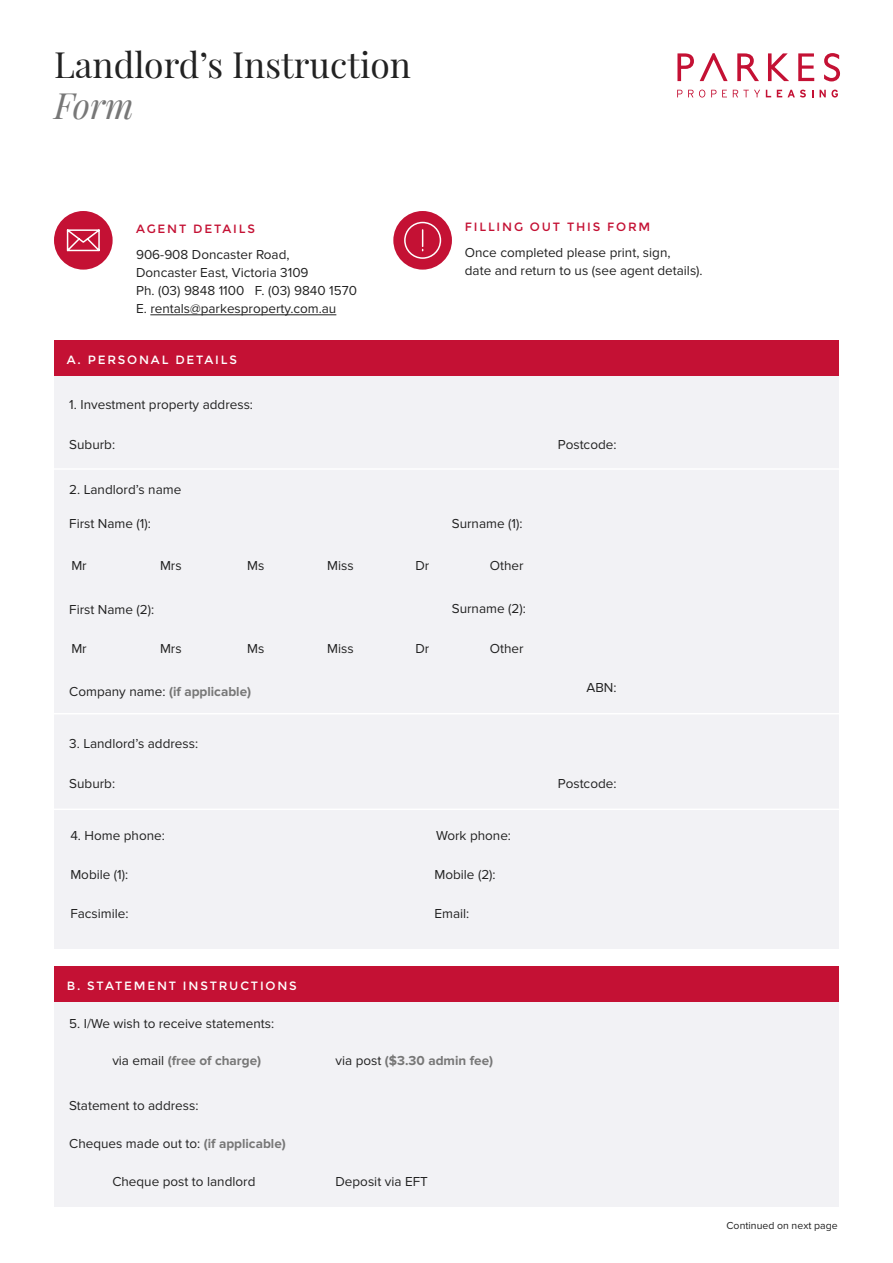
<style>
.page{position:relative;width:893px;height:1263px;background:#fff}
.page>*{position:absolute;margin:0;border:0;box-sizing:border-box;transform-origin:0 0}
.t1{font:35.4px "Playfair Display";color:#222}
.t2{font:italic 35.4px "Playfair Display";color:#777}
.t3{font:13.5px/18px "Proxima Nova";color:#222}
.t4{font:700 13.5px "Proxima Nova";color:#777}
.t5{font:12px "Montserrat";letter-spacing:.15em;color:#fff}
.t6{font:12px "Montserrat";letter-spacing:.15em;color:#c41134}
.t7{font:10.5px "Proxima Nova";color:#222}
.s1{font-weight:400;color:#222}
.s2{font-weight:700;color:#777}
</style>
<div class="page">
<svg style="left:677px;top:53px;width:17px;height:28px"></svg>
<svg style="left:700px;top:53px;width:28px;height:28px"></svg>
<svg style="left:737px;top:53px;width:22px;height:28px"></svg>
<svg style="left:768px;top:53px;width:21px;height:28px"></svg>
<svg style="left:677px;top:90px;width:5px;height:7px"></svg>
<svg style="left:688px;top:90px;width:17px;height:8px"></svg>
<svg style="left:711px;top:90px;width:5px;height:7px"></svg>
<svg style="left:722px;top:90px;width:5px;height:7px"></svg>
<svg style="left:733px;top:90px;width:27px;height:7px"></svg>
<svg style="left:766px;top:90px;width:5px;height:7px"></svg>
<svg style="left:777px;top:90px;width:29px;height:8px"></svg>
<svg style="left:819px;top:90px;width:19px;height:8px"></svg>
<svg style="left:798px;top:53px;width:16px;height:28px"></svg>
<svg style="left:824px;top:53px;width:16px;height:28px"></svg>
<hr style="left:150px;top:315px;width:186px;height:1px;background:#222">
<div style="left:54px;top:211px;width:59px;height:59px;background:#c41134;border-radius:50%"></div>
<svg style="left:66px;top:229px;width:34px;height:23px"></svg>
<div style="left:393px;top:211px;width:59px;height:59px;background:#c41134;border-radius:50%"></div>
<svg style="left:404px;top:221px;width:38px;height:38px"></svg>
<div style="left:54px;top:371px;width:785px;height:578px;background:#f2f2f5"></div>
<div style="left:54px;top:340px;width:785px;height:36px;background:#c41134"></div>
<hr style="left:43px;top:468px;width:812px;height:2px;background:#fff">
<hr style="left:43px;top:713px;width:812px;height:1px;background:#fff">
<hr style="left:43px;top:808px;width:812px;height:2px;background:#fff">
<div style="left:54px;top:984px;width:785px;height:222px;background:#f2f2f5"></div>
<div style="left:54px;top:966px;width:785px;height:36px;background:#c41134"></div>
<h1 class="t1" style="left:54px;top:43px;width:358px">Landlord’s Instruction</h1>
<h1 class="t2" style="left:54px;top:83px;width:81px">Form</h1>
<p class="t6" style="left:136px;top:221px;width:120px">AGENT DETAILS</p>
<p class="t3" style="left:136px;top:246px;width:222px">906-908 Doncaster Road,<br>Doncaster East, Victoria 3109<br>Ph. (03) 9848 1100 F. (03) 9840 1570<br>E. rentals@parkesproperty.com.au</p>
<p class="t6" style="left:465px;top:219px;width:187px">FILLING OUT THIS FORM</p>
<p class="t3" style="left:465px;top:244px;width:239px">Once completed please print, sign,<br>date and return to us (see agent details).</p>
<p class="t5" style="left:67px;top:353px;width:172px">A. PERSONAL DETAILS</p>
<p class="t3" style="left:69px;top:395px;width:185px">1. Investment property address:</p>
<p class="t3" style="left:69px;top:435px;width:47px">Suburb:</p>
<p class="t3" style="left:69px;top:481px;width:114px">2. Landlord’s name</p>
<p class="t3" style="left:69px;top:515px;width:83px">First Name (1):</p>
<p class="t3" style="left:452px;top:514px;width:72px">Surname (1):</p>
<p class="t3" style="left:558px;top:435px;width:60px">Postcode:</p>
<p class="t3" style="left:71px;top:557px;width:17px">Mr</p>
<p class="t3" style="left:160px;top:557px;width:23px">Mrs</p>
<p class="t3" style="left:247px;top:557px;width:19px">Ms</p>
<p class="t3" style="left:327px;top:557px;width:28px">Miss</p>
<p class="t3" style="left:415px;top:557px;width:15px">Dr</p>
<p class="t3" style="left:490px;top:557px;width:35px">Other</p>
<p class="t3" style="left:69px;top:600px;width:87px">First Name (2):</p>
<p class="t3" style="left:452px;top:599px;width:76px">Surname (2):</p>
<p class="t3" style="left:71px;top:639px;width:17px">Mr</p>
<p class="t3" style="left:160px;top:639px;width:23px">Mrs</p>
<p class="t3" style="left:247px;top:639px;width:19px">Ms</p>
<p class="t3" style="left:327px;top:639px;width:28px">Miss</p>
<p class="t3" style="left:415px;top:639px;width:15px">Dr</p>
<p class="t3" style="left:490px;top:639px;width:35px">Other</p>
<p class="t4" style="left:69px;top:683px;width:183px"><span class="s1">Company name:</span> (if applicable)</p>
<p class="t3" style="left:586px;top:679px;width:32px">ABN:</p>
<p class="t3" style="left:69px;top:734px;width:130px">3. Landlord’s address:</p>
<p class="t3" style="left:69px;top:774px;width:47px">Suburb:</p>
<p class="t3" style="left:558px;top:774px;width:60px">Postcode:</p>
<p class="t3" style="left:436px;top:826px;width:77px">Work phone:</p>
<p class="t3" style="left:434px;top:865px;width:63px">Mobile (2):</p>
<p class="t3" style="left:70px;top:826px;width:96px">4. Home phone:</p>
<p class="t3" style="left:70px;top:865px;width:59px">Mobile (1):</p>
<p class="t3" style="left:70px;top:905px;width:60px">Facsimile:</p>
<p class="t3" style="left:434px;top:905px;width:36px">Email:</p>
<p class="t5" style="left:67px;top:978px;width:232px">B. STATEMENT INSTRUCTIONS</p>
<p class="t3" style="left:69px;top:1015px;width:206px">5. I/We wish to receive statements:</p>
<p class="t4" style="left:112px;top:1053px;width:150px"><span class="s1">via email</span> (free of charge)</p>
<p class="t3" style="left:69px;top:1096px;width:131px">Statement to address:</p>
<p class="t3" style="left:69px;top:1134px;width:218px">Cheques made out to: <span class="s2">(if applicable)</span></p>
<p class="t3" style="left:112px;top:1172px;width:145px">Cheque post to landlord</p>
<p class="t4" style="left:336px;top:1053px;width:159px"><span class="s1">via post</span> ($3.30 admin fee)</p>
<p class="t3" style="left:336px;top:1172px;width:94px">Deposit via EFT</p>
<p class="t7" style="left:726px;top:1219px;width:113px">Continued on next page</p>
</div>
